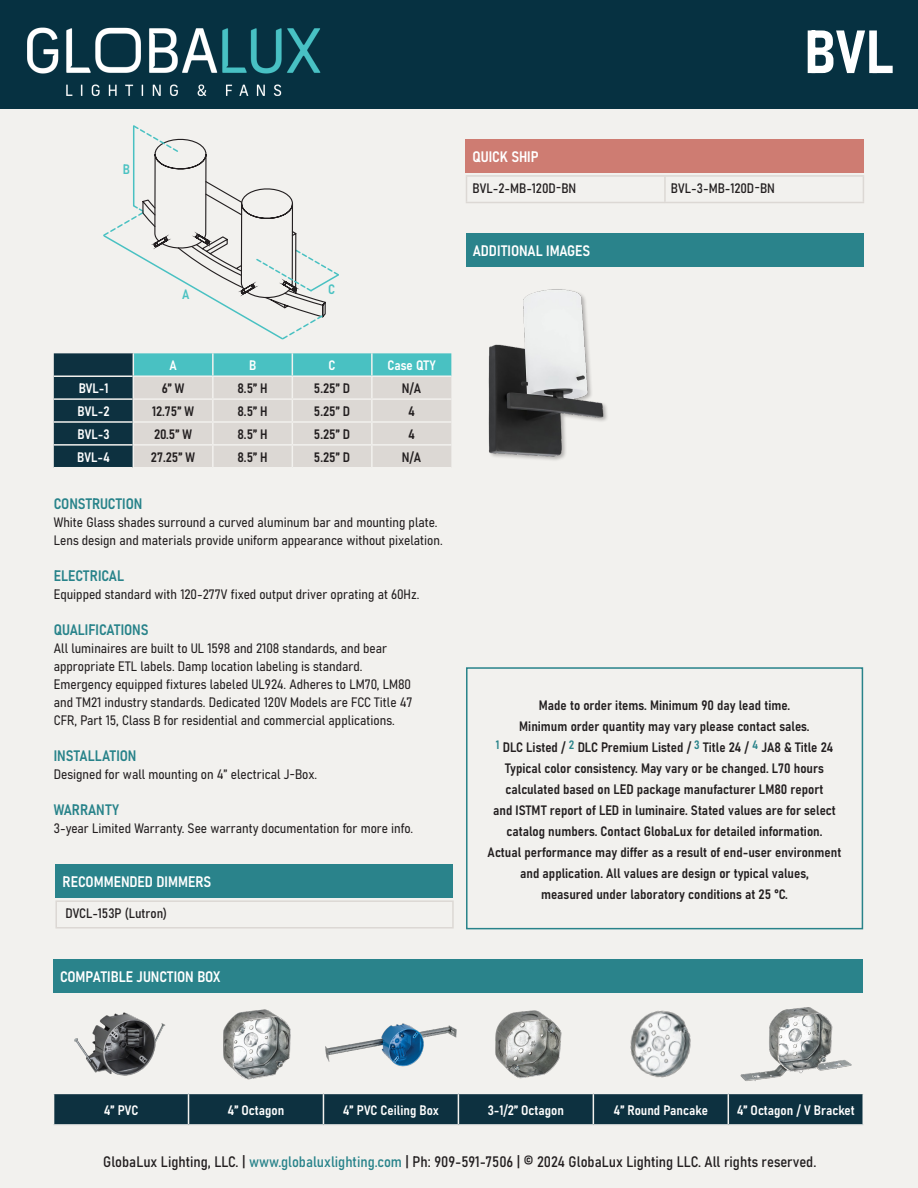
<style>
.page{position:relative;width:918px;height:1188px;background:#fff}
.page>*{position:absolute;margin:0;border:0;box-sizing:border-box;transform-origin:0 0}
.t1{font:60px "Bahnschrift";color:#fff}
.t2{font:15px "Bahnschrift";color:#231f20}
.t3{font:15px "Bahnschrift";color:#fff}
.t4{font:15px "Bahnschrift";color:#28838a}
.t5{font:13.5px/21px "Bahnschrift";color:#231f20;text-align:center}
.t6{font:13.5px "Bahnschrift";color:#fff}
.t7{font:13.5px "Bahnschrift";color:#4bc2c2}
.s1{color:#28838a}
</style>
<div class="page">
<div style="left:1px;top:0;width:917px;height:1187px;background:#f2f1ee"></div>
<div style="left:1px;top:0;width:917px;height:108px;background:#063141"></div>
<svg style="left:54px;top:353px;width:397px;height:115px;background:#8ca4a7"></svg>
<hr style="left:372px;top:444px;width:79px;height:2px;background:#f2f1ee">
<hr style="left:371px;top:446px;width:2px;height:21px;background:#f2f1ee">
<hr style="left:133px;top:467px;width:80px;height:1px;background:#f2f1ee">
<hr style="left:292px;top:467px;width:80px;height:1px;background:#f2f1ee">
<hr style="left:372px;top:467px;width:79px;height:1px;background:#f2f1ee">
<div style="left:466px;top:139px;width:398px;height:33px;background:#ce7c72"></div>
<hr style="left:466px;top:175px;width:199px;height:2px;background:#dcd8d4">
<svg style="left:466px;top:177px;width:1px;height:25px"></svg>
<hr style="left:665px;top:175px;width:199px;height:2px;background:#dcd8d4">
<hr style="left:664px;top:177px;width:2px;height:25px;background:#dcd8d4">
<svg style="left:863px;top:177px;width:1px;height:25px"></svg>
<hr style="left:466px;top:202px;width:199px;height:1px;background:#dcd8d4">
<hr style="left:665px;top:202px;width:199px;height:1px;background:#dcd8d4">
<hr style="left:133px;top:126px;width:1px;height:80px;background:#49c1c2">
<div style="left:54px;top:1094px;width:808px;height:30px;background:#0d3140"></div>
<hr style="left:188px;top:1094px;width:1px;height:30px;background:#f2f1ee">
<hr style="left:323px;top:1094px;width:1px;height:30px;background:#f2f1ee">
<hr style="left:458px;top:1094px;width:1px;height:30px;background:#f2f1ee">
<hr style="left:593px;top:1094px;width:1px;height:30px;background:#f2f1ee">
<hr style="left:728px;top:1094px;width:1px;height:30px;background:#f2f1ee">
<img style="left:74px;top:1012px;width:77px;height:64px">
<img style="left:495px;top:1010px;width:67px;height:69px">
<img style="left:630px;top:1010px;width:61px;height:68px">
<img style="left:740px;top:1007px;width:112px;height:74px">
<img style="left:325px;top:1023px;width:132px;height:44px">
<hr style="left:55px;top:900px;width:399px;height:2px;background:#dcd8d4">
<hr style="left:55px;top:902px;width:2px;height:25px;background:#dcd8d4">
<hr style="left:452px;top:902px;width:2px;height:25px;background:#dcd8d4">
<hr style="left:55px;top:927px;width:399px;height:2px;background:#dcd8d4">
<div style="left:466px;top:234px;width:397px;height:33px;background:#2a838b"></div>
<div style="left:56px;top:864px;width:397px;height:33px;background:#2a838b"></div>
<div style="left:53px;top:959px;width:810px;height:33px;background:#2a838b"></div>
<svg style="left:466px;top:667px;width:398px;height:263px"></svg>
<img style="left:488px;top:289px;width:119px;height:171px">
<svg style="left:151px;top:0;width:147px;height:1080px"></svg>
<svg style="left:103px;top:180px;width:236px;height:161px"></svg>
<svg style="left:133px;top:124px;width:46px;height:29px"></svg>
<p class="t1" style="left:804px;top:6px;width:91px">BVL</p>
<p class="t7" style="left:123px;top:159px;width:9px">B</p>
<p class="t7" style="left:182px;top:284px;width:9px">A</p>
<p class="t7" style="left:328px;top:279px;width:8px">C</p>
<p class="t6" style="left:169px;top:355px;width:9px">A</p>
<p class="t6" style="left:249px;top:355px;width:9px">B</p>
<p class="t6" style="left:329px;top:355px;width:8px">C</p>
<p class="t6" style="left:388px;top:355px;width:50px">Case QTY</p>
<p class="t6" style="left:79px;top:378px;width:31px">BVL-1</p>
<p class="t5" style="left:162px;top:377px;width:24px">6” W</p>
<p class="t5" style="left:237px;top:377px;width:32px">8.5” H</p>
<p class="t5" style="left:314px;top:377px;width:38px">5.25” D</p>
<p class="t5" style="left:402px;top:377px;width:21px">N/A</p>
<p class="t6" style="left:78px;top:401px;width:34px">BVL-2</p>
<p class="t5" style="left:152px;top:400px;width:44px">12.75” W</p>
<p class="t5" style="left:237px;top:400px;width:32px">8.5” H</p>
<p class="t5" style="left:314px;top:400px;width:38px">5.25” D</p>
<p class="t5" style="left:408px;top:400px;width:8px">4</p>
<p class="t6" style="left:78px;top:424px;width:34px">BVL-3</p>
<p class="t5" style="left:154px;top:423px;width:40px">20.5” W</p>
<p class="t5" style="left:237px;top:423px;width:32px">8.5” H</p>
<p class="t5" style="left:314px;top:423px;width:38px">5.25” D</p>
<p class="t5" style="left:408px;top:423px;width:8px">4</p>
<p class="t6" style="left:77px;top:447px;width:34px">BVL-4</p>
<p class="t5" style="left:151px;top:445px;width:46px">27.25” W</p>
<p class="t5" style="left:237px;top:445px;width:32px">8.5” H</p>
<p class="t5" style="left:314px;top:445px;width:38px">5.25” D</p>
<p class="t5" style="left:402px;top:445px;width:21px">N/A</p>
<p class="t4" style="left:54px;top:493px;width:90px">CONSTRUCTION</p>
<p class="t5" style="left:54px;top:513px;width:390px;line-height:18px;text-align:left">White Glass shades surround a curved aluminum bar and mounting plate.<br>Lens design and materials provide uniform appearance without pixelation.</p>
<p class="t4" style="left:54px;top:565px;width:72px">ELECTRICAL</p>
<p class="t5" style="left:54px;top:583px;width:367px">Equipped standard with 120-277V fixed output driver oprating at 60Hz.</p>
<p class="t4" style="left:54px;top:619px;width:96px">QUALIFICATIONS</p>
<p class="t5" style="left:54px;top:637px;width:335px">All luminaires are built to UL 1598 and 2108 standards, and bear</p>
<p class="t5" style="left:54px;top:655px;width:310px">appropriate ETL labels. Damp location labeling is standard.</p>
<p class="t5" style="left:54px;top:673px;width:359px">Emergency equipped fixtures labeled UL924. Adheres to LM70, LM80</p>
<p class="t5" style="left:54px;top:691px;width:360px">and TM21 industry standards. Dedicated 120V Models are FCC Title 47</p>
<p class="t5" style="left:54px;top:709px;width:342px">CFR, Part 15, Class B for residential and commercial applications.</p>
<p class="t4" style="left:54px;top:745px;width:84px">INSTALLATION</p>
<p class="t5" style="left:54px;top:763px;width:265px">Designed for wall mounting on 4” electrical J-Box.</p>
<p class="t4" style="left:54px;top:799px;width:67px">WARRANTY</p>
<p class="t5" style="left:54px;top:817px;width:361px">3-year Limited Warranty. See warranty documentation for more info.</p>
<p class="t3" style="left:63px;top:870px;width:150px">RECOMMENDED DIMMERS</p>
<p class="t5" style="left:65px;top:902px;width:103px">DVCL-153P (Lutron)</p>
<p class="t3" style="left:60px;top:965px;width:162px">COMPATIBLE JUNCTION BOX</p>
<p class="t3" style="left:472px;top:145px;width:68px">QUICK SHIP</p>
<p class="t5" style="left:472px;top:176px;width:105px">BVL-2-MB-120D-BN</p>
<p class="t5" style="left:671px;top:176px;width:105px">BVL-3-MB-120D-BN</p>
<p class="t3" style="left:473px;top:239px;width:119px">ADDITIONAL IMAGES</p>
<p class="t5" style="left:539px;top:694px;width:253px">Made to order items. Minimum 90 day lead time.</p>
<p class="t5" style="left:519px;top:715px;width:292px">Minimum order quantity may vary please contact sales.</p>
<p class="t5" style="left:496px;top:736px;width:339px"><sup>1</sup> DLC Listed / <sup>2</sup> DLC Premium Listed / <sup>3</sup> Title 24 / <sup>4</sup> JA8 &amp; Title 24</p>
<p class="t5" style="left:505px;top:757px;width:320px">Typical color consistency. May vary or be changed. L70 hours</p>
<p class="t5" style="left:506px;top:778px;width:319px">calculated based on LED package manufacturer LM80 report</p>
<p class="t5" style="left:493px;top:799px;width:344px">and ISTMT report of LED in luminaire. Stated values are for select catalog numbers. Contact GlobaLux for detailed information.</p>
<p class="t5" style="left:488px;top:841px;width:355px">Actual performance may differ as a result of end-user environment and application. All values are design or typical values,</p>
<p class="t5" style="left:541px;top:883px;width:248px">measured under laboratory conditions at 25 °C.</p>
<p class="t6" style="left:104px;top:1100px;width:36px">4” PVC</p>
<p class="t6" style="left:228px;top:1100px;width:58px">4” Octagon</p>
<p class="t6" style="left:343px;top:1100px;width:98px">4” PVC Ceiling Box</p>
<p class="t6" style="left:488px;top:1100px;width:78px">3-1/2” Octagon</p>
<p class="t6" style="left:614px;top:1100px;width:96px">4” Round Pancake</p>
<p class="t6" style="left:737px;top:1100px;width:120px">4” Octagon / V Bracket</p>
<p class="t2" style="left:103px;top:1150px;width:715px">GlobaLux Lighting, LLC. | <span class="s1">www.globaluxlighting.com</span> | Ph: 909-591-7506 | © 2024 GlobaLux Lighting LLC. All rights reserved.</p>
</div>
